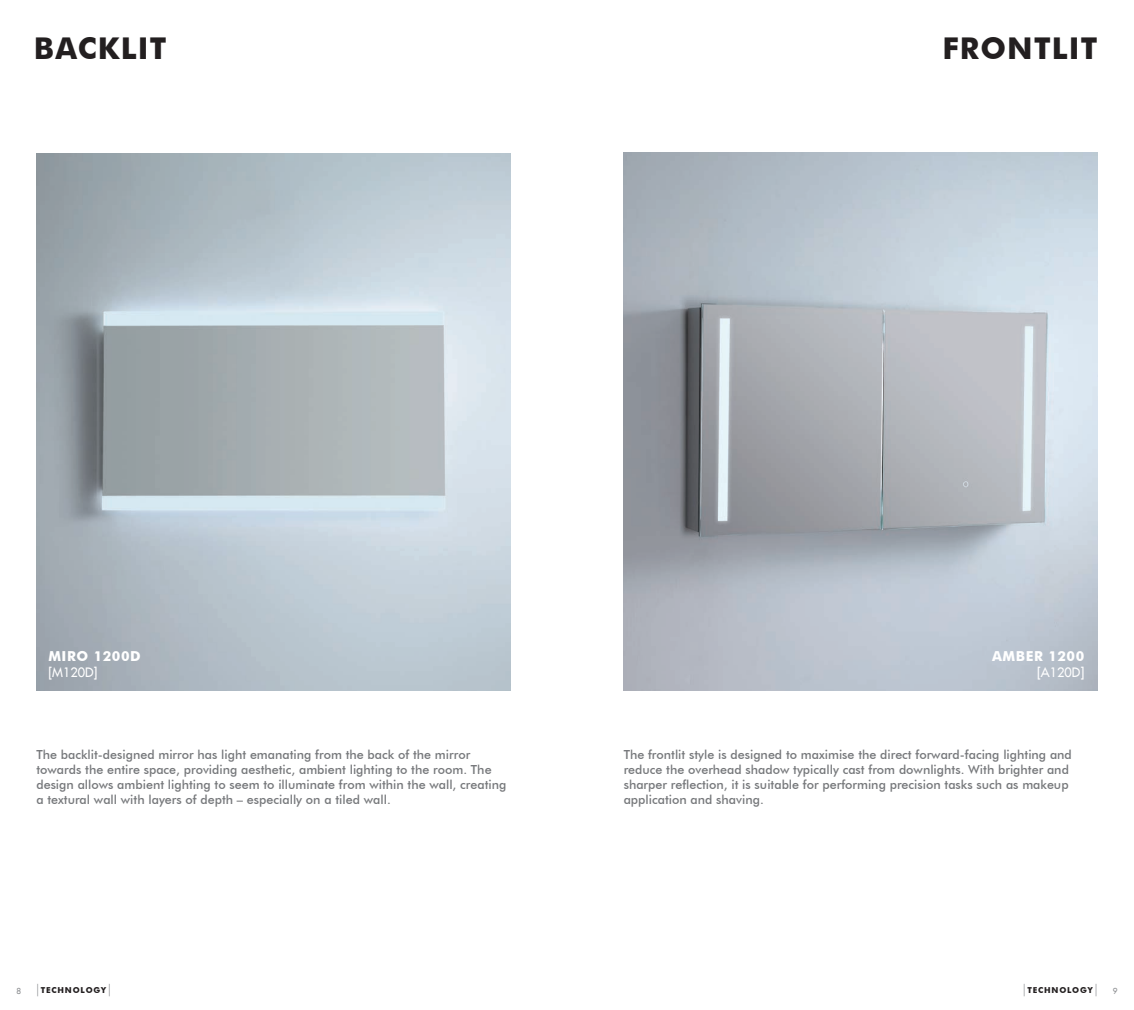
<style>
.page{position:relative;width:1134px;height:1010px;background:#fff}
.page>*{position:absolute;margin:0;border:0;box-sizing:border-box;transform-origin:0 0}
.MED_SUBHEAD_E{font:700 30px "Futura BT";letter-spacing:.04em;color:#231f20}
.Style_heading{font:700 13.75px "Futura BT";letter-spacing:.04em;color:#fff}
.style_heading_code{font:12.75px "Futura LT";color:#fff}
.Style_heading-2{font:12.75px "Futura LT";color:#fff}
.Body_E{font:500 12.5px/15px "Futura BT";color:#76787b}
.t1{font:700 8.25px "Futura BT";letter-spacing:.1em;color:#231f20}
.t2{font:8.12px "Futura LT";color:#8a8c8f}
</style>
<div class="page">
<svg style="left:109px;top:984px;width:1px;height:12px"></svg>
<svg style="left:37px;top:984px;width:1px;height:12px"></svg>
<svg style="left:1095px;top:984px;width:2px;height:12px"></svg>
<svg style="left:1023px;top:984px;width:2px;height:12px"></svg>
<img style="left:624px;top:153px;width:473px;height:538px">
<img style="left:36px;top:154px;width:474px;height:536px">
<p class="MED_SUBHEAD_E" style="left:34px;top:30px;width:134px">BACKLIT</p>
<p class="MED_SUBHEAD_E" style="left:942px;top:30px;width:157px">FRONTLIT</p>
<p class="Style_heading" style="left:48px;top:647px;width:94px">MIRO 1200D</p>
<p class="style_heading_code" style="left:48px;top:663px;width:51px">[M120D]</p>
<p class="Style_heading" style="left:992px;top:647px;width:94px">AMBER 1200</p>
<p class="Style_heading-2" style="left:1037px;top:663px;width:49px">[A120D]</p>
<p class="Body_E" style="left:36px;top:747px;width:471px">The backlit-designed mirror has light emanating from the back of the mirror towards the entire space, providing aesthetic, ambient lighting to the room. The design allows ambient lighting to seem to illuminate from within the wall, creating a textural wall with layers of depth – especially on a tiled wall.</p>
<p class="Body_E" style="left:624px;top:747px;width:450px">The frontlit style is designed to maximise the direct forward-facing lighting and reduce the overhead shadow typically cast from downlights. With brighter and sharper reflection, it is suitable for performing precision tasks such as makeup application and shaving.</p>
<p class="t2" style="left:16px;top:986px;width:6px">8</p>
<p class="t1" style="left:41px;top:985px;width:67px">TECHNOLOGY</p>
<p class="t1" style="left:1027px;top:985px;width:67px">TECHNOLOGY</p>
<p class="t2" style="left:1113px;top:986px;width:6px">9</p>
</div>
